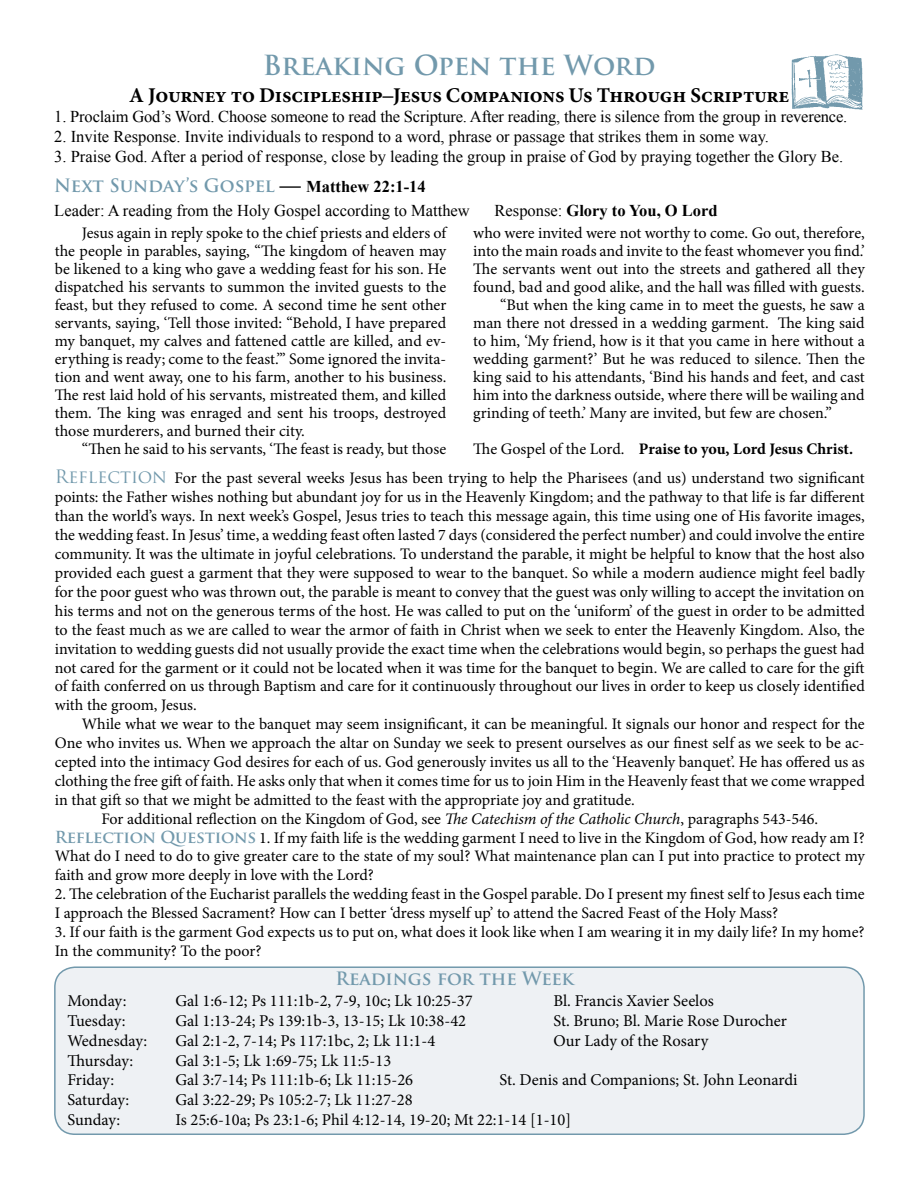
<style>
.page{position:relative;width:918px;height:1188px;background:#fff}
.page>*{position:absolute;margin:0;border:0;box-sizing:border-box;transform-origin:0 0}
.t1{font:700 27px "Trajan Pro";color:#7299ac}
.t2{font:700 21px "Minion Pro";letter-spacing:-.01em;color:#000}
.t3{font:700 18px "Trajan Pro";color:#7299ac}
.t4{font:16.5px "Minion Pro";color:#000}
.t5{font:16.5px "Times New Roman";color:#000}
.t6{font:700 16.5px "Times New Roman";color:#000}
.t7{font:16.05px/18.9px "Minion Pro";letter-spacing:-.005em;color:#000;text-align:justify}
.t8{font:700 16.05px "Minion Pro";color:#000}
.s1{font-family:"Times New Roman"}
.s2{font-family:"Times New Roman";font-size:21px;color:#000}
.s3{font-family:"Times New Roman";font-size:16.5px;color:#000}
.s4{font-weight:400}
.s5{font-family:"Trajan Pro";font-size:18px;color:#7299ac}
.s6{font-style:italic}
.s7{font-family:"Trajan Pro";font-weight:700;font-size:16.2px;color:#7299ac}
</style>
<div class="page">
<img style="left:792px;top:55px;width:70px;height:54px">
<div style="left:55px;top:967px;width:809px;height:167px;background:#eef1f4;border-radius:20px"></div>
<div style="left:54px;top:966px;width:811px;height:169px;border:2px solid #7299ac;border-radius:20px"></div>
<h1 class="t1" style="left:263px;top:49px;width:394px">Breaking Open the Word</h1>
<h2 class="t2" style="left:129px;top:81px;width:662px">A Journey to Discipleship<span class="s1">–</span>Jesus Companions Us Through Scripture</h2>
<p class="t5" style="left:54px;top:105px;width:795px">1. Proclaim God’s Word. Choose someone to read the Scripture. After reading, there is silence from the group in reverence.</p>
<p class="t5" style="left:54px;top:125px;width:716px">2. Invite Response. Invite individuals to respond to a word, phrase or passage that strikes them in some way.</p>
<p class="t5" style="left:54px;top:145px;width:791px">3. Praise God. After a period of response, close by leading the group in praise of God by praying together the Glory Be.</p>
<p class="t3" style="left:54px;top:174px;width:373px">Next Sunday’s Gospel <span class="s2">—</span> <span class="s3">Matthew 22:1-14</span></p>
<p class="t5" style="left:54px;top:199px;width:417px">Leader: A reading from the Holy Gospel according to Matthew</p>
<p class="t6" style="left:495px;top:199px;width:225px"><span class="s4">Response:</span> Glory to You, O Lord</p>
<p class="t7" style="left:55px;top:224px;width:393px;line-height:18px;text-indent:27px">Jesus again in reply spoke to the chief priests and elders of the people in parables, saying, “The kingdom of heaven may be likened to a king who gave a wedding feast for his son. He dispatched his servants to summon the invited guests to the feast, but they refused to come. A second time he sent other servants, saying, ‘Tell those invited: “Behold, I have prepared my banquet, my calves and fattened cattle are killed, and ev&shy;erything is ready; come to the feast.”’ Some ignored the invita&shy;tion and went away, one to his farm, another to his business.<br>The rest laid hold of his servants, mistreated them, and killed them. The king was enraged and sent his troops, destroyed those murderers, and burned their city.</p>
<p class="t7" style="left:82px;top:439px;width:366px">“Then he said to his servants, ‘The feast is ready, but those</p>
<p class="t7" style="left:473px;top:223px;width:393px">who were invited were not worthy to come. Go out, therefore,</p>
<p class="t7" style="left:473px;top:241px;width:393px">into the main roads and invite to the feast whomever you find.’</p>
<p class="t7" style="left:473px;top:259px;width:393px">The servants went out into the streets and gathered all they</p>
<p class="t7" style="left:473px;top:277px;width:393px">found, bad and good alike, and the hall was filled with guests.</p>
<p class="t7" style="left:500px;top:295px;width:366px">“But when the king came in to meet the guests, he saw a</p>
<p class="t7" style="left:473px;top:313px;width:393px">man there not dressed in a wedding garment. The king said</p>
<p class="t7" style="left:473px;top:331px;width:393px">to him, ‘My friend, how is it that you came in here without a</p>
<p class="t7" style="left:473px;top:349px;width:393px">wedding garment?’ But he was reduced to silence. Then the</p>
<p class="t7" style="left:473px;top:367px;width:393px">king said to his attendants, ‘Bind his hands and feet, and cast</p>
<p class="t7" style="left:473px;top:385px;width:393px">him into the darkness outside, where there will be wailing and</p>
<p class="t7" style="left:473px;top:403px;width:360px">grinding of teeth.’ Many are invited, but few are chosen.”</p>
<p class="t8" style="left:473px;top:437px;width:381px"><span class="s4">The Gospel of the Lord.</span> Praise to you, Lord Jesus Christ.</p>
<p class="t7" style="left:55px;top:469px;width:812px"><span class="s5">Reflection</span> For the past several weeks Jesus has been trying to help the Pharisees (and us) understand two significant points: the Father wishes nothing but abundant joy for us in the Heavenly Kingdom; and the pathway to that life is far different than the world’s ways. In next week’s Gospel, Jesus tries to teach this message again, this time using one of His favorite images, the wedding feast. In Jesus’ time, a wedding feast often lasted 7 days (considered the perfect number) and could involve the entire community. It was the ultimate in joyful celebrations. To understand the parable, it might be helpful to know that the host also provided each guest a garment that they were supposed to wear to the banquet. So while a modern audience might feel badly for the poor guest who was thrown out, the parable is meant to convey that the guest was only willing to accept the invitation on his terms and not on the generous terms of the host. He was called to put on the ‘uniform’ of the guest in order to be admitted to the feast much as we are called to wear the armor of faith in Christ when we seek to enter the Heavenly Kingdom. Also, the invitation to wedding guests did not usually provide the exact time when the celebrations would begin, so perhaps the guest had not cared for the garment or it could not be located when it was time for the banquet to begin. We are called to care for the gift of faith conferred on us through Baptism and care for it continuously throughout our lives in order to keep us closely identified with the groom, Jesus.</p>
<p class="t7" style="left:82px;top:715px;width:784px">While what we wear to the banquet may seem insignificant, it can be meaningful. It signals our honor and respect for the</p>
<p class="t7" style="left:55px;top:734px;width:811px">One who invites us. When we approach the altar on Sunday we seek to present ourselves as our finest self as we seek to be ac-</p>
<p class="t7" style="left:55px;top:753px;width:812px">cepted into the intimacy God desires for each of us. God generously invites us all to the ‘Heavenly banquet’. He has offered us as</p>
<p class="t7" style="left:55px;top:771px;width:812px">clothing the free gift of faith. He asks only that when it comes time for us to join Him in the Heavenly feast that we come wrapped</p>
<p class="t7" style="left:55px;top:790px;width:582px">in that gift so that we might be admitted to the feast with the appropriate joy and gratitude.</p>
<p class="t7" style="left:101px;top:809px;width:718px">For additional reflection on the Kingdom of God, see <span class="s6">The Catechism of the Catholic Church</span>, paragraphs 543-546.</p>
<p class="t7" style="left:55px;top:828px;width:812px"><span class="s7">Reflection Questions</span> 1. If my faith life is the wedding garment I need to live in the Kingdom of God, how ready am I?</p>
<p class="t7" style="left:55px;top:847px;width:812px">What do I need to do to give greater care to the state of my soul? What maintenance plan can I put into practice to protect my</p>
<p class="t7" style="left:55px;top:866px;width:321px">faith and grow more deeply in love with the Lord?</p>
<p class="t7" style="left:55px;top:885px;width:811px">2. The celebration of the Eucharist parallels the wedding feast in the Gospel parable. Do I present my finest self to Jesus each time<br>I approach the Blessed Sacrament? How can I better ‘dress myself up’ to attend the Sacred Feast of the Holy Mass?</p>
<p class="t7" style="left:55px;top:923px;width:811px">3. If our faith is the garment God expects us to put on, what does it look like when I am wearing it in my daily life? In my home?<br>In the community? To the poor?</p>
<p class="t3" style="left:335px;top:967px;width:240px">Readings for the Week</p>
<p class="t4" style="left:68px;top:990px;width:61px">Monday:</p>
<p class="t4" style="left:175px;top:990px;width:299px">Gal 1:6-12; Ps 111:1b-2, 7-9, 10c; Lk 10:25-37</p>
<p class="t4" style="left:553px;top:990px;width:162px">Bl. Francis Xavier Seelos</p>
<p class="t4" style="left:67px;top:1010px;width:60px">Tuesday:</p>
<p class="t4" style="left:175px;top:1010px;width:292px">Gal 1:13-24; Ps 139:1b-3, 13-15; Lk 10:38-42</p>
<p class="t4" style="left:553px;top:1010px;width:235px">St. Bruno; Bl. Marie Rose Durocher</p>
<p class="t4" style="left:67px;top:1029px;width:81px">Wednesday:</p>
<p class="t4" style="left:175px;top:1029px;width:261px">Gal 2:1-2, 7-14; Ps 117:1bc, 2; Lk 11:1-4</p>
<p class="t4" style="left:553px;top:1029px;width:156px">Our Lady of the Rosary</p>
<p class="t4" style="left:67px;top:1049px;width:67px">Thursday:</p>
<p class="t4" style="left:175px;top:1049px;width:217px">Gal 3:1-5; Lk 1:69-75; Lk 11:5-13</p>
<p class="t4" style="left:67px;top:1069px;width:48px">Friday:</p>
<p class="t4" style="left:175px;top:1069px;width:239px">Gal 3:7-14; Ps 111:1b-6; Lk 11:15-26</p>
<p class="t4" style="left:499px;top:1069px;width:300px">St. Denis and Companions; St. John Leonardi</p>
<p class="t4" style="left:67px;top:1089px;width:63px">Saturday:</p>
<p class="t4" style="left:175px;top:1089px;width:239px">Gal 3:22-29; Ps 105:2-7; Lk 11:27-28</p>
<p class="t4" style="left:67px;top:1109px;width:54px">Sunday:</p>
<p class="t4" style="left:175px;top:1109px;width:397px">Is 25:6-10a; Ps 23:1-6; Phil 4:12-14, 19-20; Mt 22:1-14 [1-10]</p>
<p class="t5" style="left:450px;top:1117px;width:18px">16</p>
</div>
